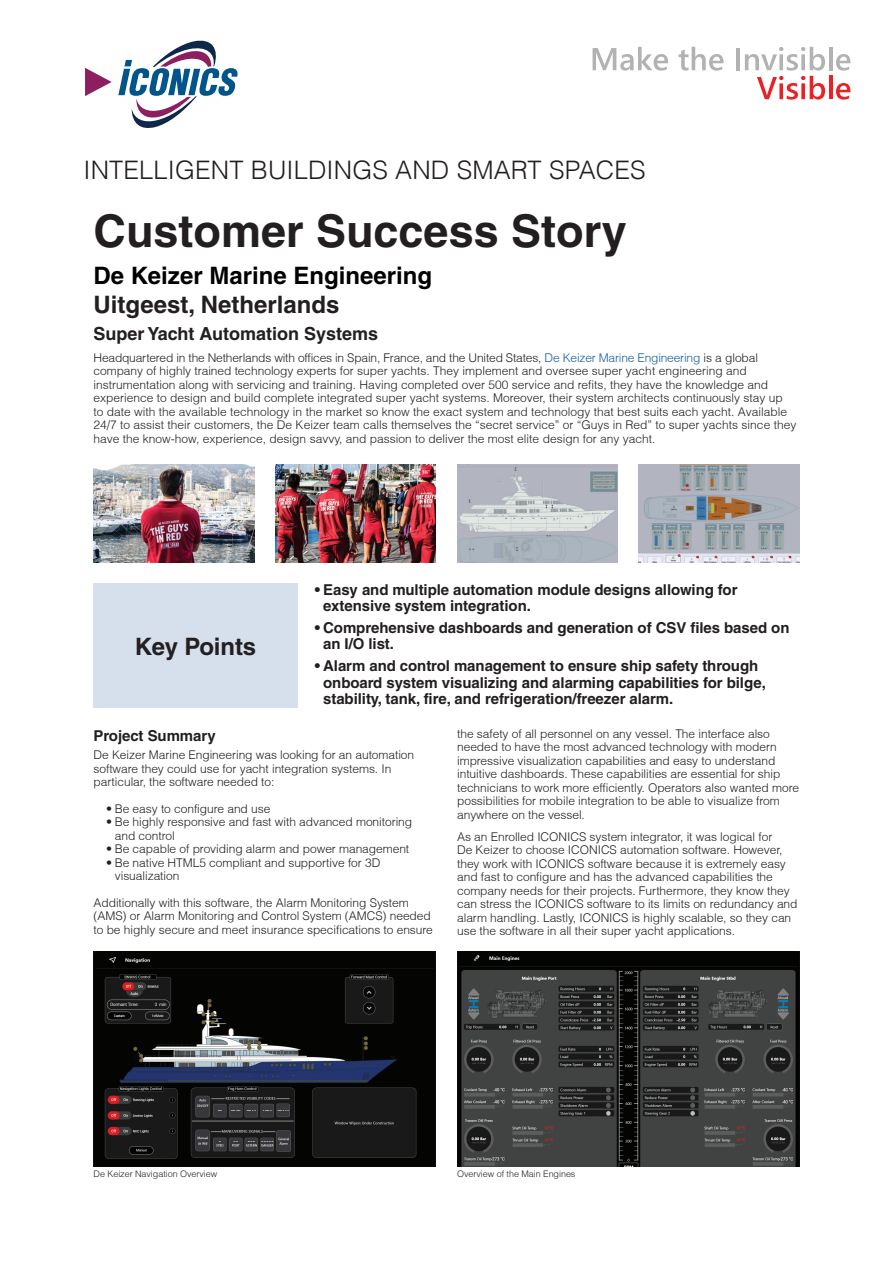
<style>
.page{position:relative;width:893px;height:1263px;background:#fff}
.page>*{position:absolute;margin:0;border:0;box-sizing:border-box;transform-origin:0 0}
.t1{font:700 45px "Helvetica CE";color:#231f20}
.t2{font:300 25.5px "Helvetica";letter-spacing:.005em;color:#231f20}
.t3{font:700 24px "Helvetica CE";color:#231f20}
.t4{font:700 24px "Helvetica CE";color:#000101}
.t5{font:700 18px "Helvetica CE";color:#231f20}
.t6{font:700 15px/16.5px "Helvetica CE";letter-spacing:-.005em;color:#231f20}
.t7{font:300 12px/13.5px "Helvetica";letter-spacing:-.005em;color:#231f20}
.t8{font:300 9px "Helvetica";letter-spacing:-.005em;color:#231f20}
.s1{color:#175d9e}
</style>
<div class="page">
<svg style="left:593px;top:47px;width:75px;height:24px"></svg>
<svg style="left:678px;top:47px;width:45px;height:24px"></svg>
<hr style="left:736px;top:48px;width:4px;height:22px;background:#b2b2b2">
<hr style="left:829px;top:47px;width:3px;height:23px;background:#b2b2b2">
<svg style="left:836px;top:54px;width:14px;height:17px"></svg>
<svg style="left:745px;top:47px;width:80px;height:52px"></svg>
<hr style="left:829px;top:76px;width:3px;height:23px;background:#ec2126">
<svg style="left:836px;top:83px;width:14px;height:16px"></svg>
<svg style="left:118px;top:41px;width:120px;height:87px"></svg>
<svg style="left:85px;top:68px;width:27px;height:28px"></svg>
<img style="left:457px;top:952px;width:342px;height:214px">
<img style="left:94px;top:952px;width:342px;height:214px">
<div style="left:94px;top:583px;width:204px;height:125px;background:#d6dfec"></div>
<img style="left:94px;top:464px;width:160px;height:98px">
<img style="left:457px;top:464px;width:161px;height:98px">
<img style="left:275px;top:464px;width:161px;height:98px">
<img style="left:639px;top:464px;width:160px;height:98px">
<h2 class="t2" style="left:84px;top:154px;width:564px">INTELLIGENT BUILDINGS AND SMART SPACES</h2>
<h1 class="t1" style="left:94px;top:204px;width:535px">Customer Success Story</h1>
<h3 class="t4" style="left:94px;top:261px;width:340px">De Keizer Marine Engineering</h3>
<h3 class="t3" style="left:94px;top:290px;width:247px">Uitgeest, Netherlands</h3>
<h3 class="t5" style="left:94px;top:322px;width:286px">Super Yacht Automation Systems</h3>
<p class="t7" style="left:94px;top:350px;width:704px">Headquartered in the Netherlands with offices in Spain, France, and the United States, <span class="s1">De Keizer Marine Engineering</span> is a global company of highly trained technology experts for super yachts. They implement and oversee super yacht engineering and instrumentation along with servicing and training. Having completed over 500 service and refits, they have the knowledge and experience to design and build complete integrated super yacht systems. Moreover, their system architects continuously stay up<br>to date with the available technology in the market so know the exact system and technology that best suits each yacht. Available 24/7 to assist their customers, the De Keizer team calls themselves the “secret service” or “Guys in Red” to super yachts since they have the know-how, experience, design savvy, and passion to deliver the most elite design for any yacht.</p>
<h3 class="t3" style="left:135px;top:632px;width:123px">Key Points</h3>
<p class="t6" style="left:323px;top:581px;width:416px;text-indent:-9px">• Easy and multiple automation module designs allowing for extensive system integration.</p>
<p class="t6" style="left:323px;top:619px;width:468px;text-indent:-9px">• Comprehensive dashboards and generation of CSV files based on an I/O list.</p>
<p class="t6" style="left:323px;top:657px;width:444px;text-indent:-9px">• Alarm and control management to ensure ship safety through onboard system visualizing and alarming capabilities for bilge, stability, tank, fire, and refrigeration/freezer alarm.</p>
<p class="t6" style="left:94px;top:727px;width:124px">Project Summary</p>
<p class="t7" style="left:94px;top:748px;width:322px">De Keizer Marine Engineering was looking for an automation software they could use for yacht integration systems. In particular, the software needed to:</p>
<p class="t7" style="left:106px;top:802px;width:166px">• Be easy to configure and use</p>
<p class="t7" style="left:115px;top:815px;width:299px;text-indent:-9px">• Be highly responsive and fast with advanced monitoring and control</p>
<p class="t7" style="left:106px;top:842px;width:304px">• Be capable of providing alarm and power management</p>
<p class="t7" style="left:115px;top:856px;width:267px;text-indent:-9px">• Be native HTML5 compliant and supportive for 3D visualization</p>
<p class="t7" style="left:94px;top:895px;width:341px">Additionally with this software, the Alarm Monitoring System (AMS) or Alarm Monitoring and Control System (AMCS) needed to be highly secure and meet insurance specifications to ensure</p>
<p class="t7" style="left:457px;top:727px;width:343px">the safety of all personnel on any vessel. The interface also needed to have the most advanced technology with modern impressive visualization capabilities and easy to understand intuitive dashboards. These capabilities are essential for ship technicians to work more efficiently. Operators also wanted more possibilities for mobile integration to be able to visualize from anywhere on the vessel.</p>
<p class="t7" style="left:457px;top:830px;width:342px">As an Enrolled ICONICS system integrator, it was logical for<br>De Keizer to choose ICONICS automation software. However, they work with ICONICS software because it is extremely easy and fast to configure and has the advanced capabilities the company needs for their projects. Furthermore, they know they can stress the ICONICS software to its limits on redundancy and alarm handling. Lastly, ICONICS is highly scalable, so they can use the software in all their super yacht applications.</p>
<p class="t8" style="left:94px;top:1168px;width:125px">De Keizer Navigation Overview</p>
<p class="t8" style="left:457px;top:1168px;width:120px">Overview of the Main Engines</p>
</div>
